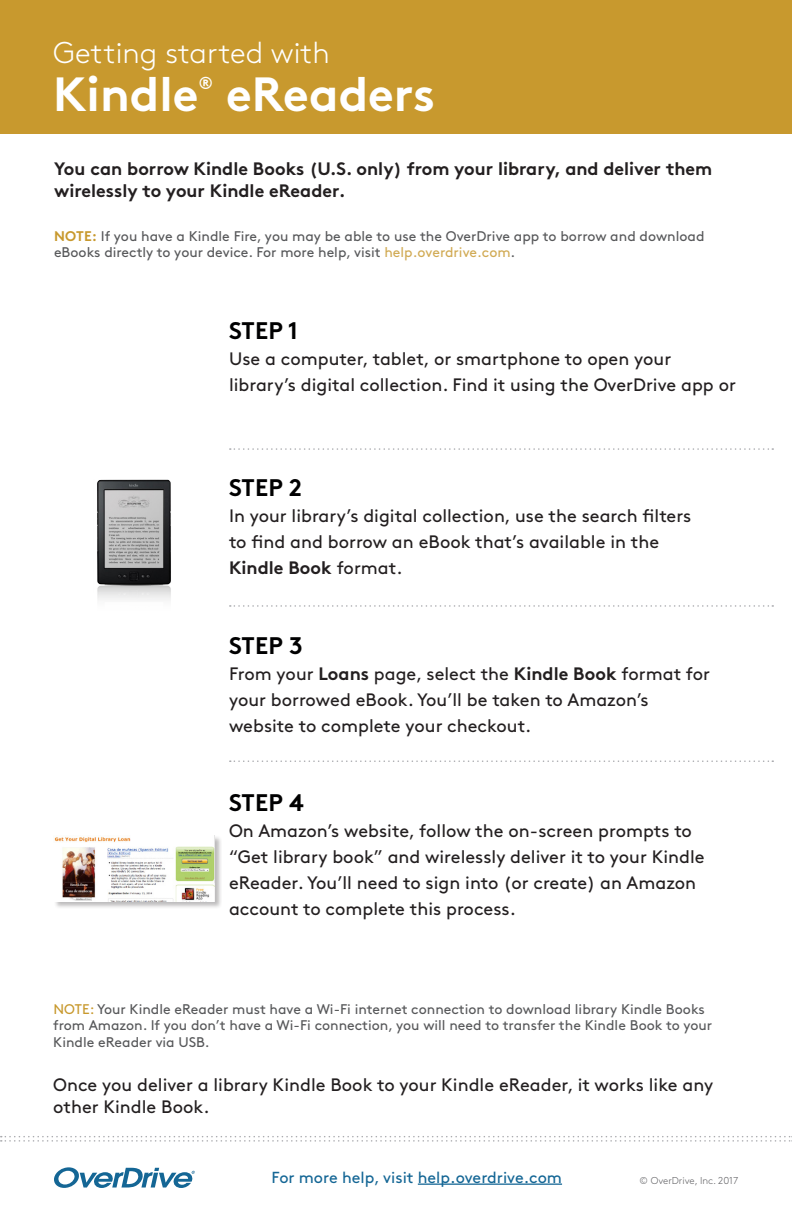
<style>
.page{position:relative;width:792px;height:1224px;background:#fff}
.page>*{position:absolute;margin:0;border:0;box-sizing:border-box;transform-origin:0 0}
.t1{font:700 48px "Brown Std";color:#fff}
.t2{font:300 30px "Brown Std";color:#fff}
.t3{font:700 24px "Brown Std";letter-spacing:.01em;color:#000001}
.t4{font:18px/26px "Brown Std";color:#231f20}
.t5{font:700 18px/22px "Brown Std";color:#231f20}
.t6{font:700 17.4px "Brown Std";color:#fff}
.t7{font:16px "Brown Std";color:#146695}
.t8{font:14px/16.8px "Brown Std";color:#57585a}
.t9{font:300 10px "Brown Std";color:#636366}
.s1{font-weight:700;color:#c8992e}
.s2{color:#d1aa54}
.s3{font-weight:700}
.s4{color:#c8992e}
</style>
<div class="page">
<div style="left:1px;top:0;width:791px;height:134px;background:#c8992e"></div>
<svg style="left:54px;top:1167px;width:141px;height:21px"></svg>
<hr style="left:418px;top:1184px;width:144px;height:1px;background:#146695">
<svg style="left:230px;top:448px;width:543px;height:2px"></svg>
<svg style="left:230px;top:605px;width:543px;height:2px"></svg>
<svg style="left:230px;top:760px;width:543px;height:2px"></svg>
<svg style="left:1px;top:1136px;width:791px;height:6px"></svg>
<div style="left:54px;top:835px;width:168px;height:74px;background:#231f20;opacity:.3"></div>
<img style="left:54px;top:835px;width:160px;height:66px">
<img style="left:97px;top:479px;width:74px;height:103px">
<img style="left:97px;top:582px;width:74px;height:18px">
<p class="t2" style="left:53px;top:36px;width:278px">Getting started with</p>
<p class="t1" style="left:53px;top:65px;width:147px">Kindle</p>
<p class="t6" style="left:198px;top:72px;width:16px">®</p>
<p class="t1" style="left:226px;top:65px;width:211px">eReaders</p>
<p class="t5" style="left:54px;top:158px;width:660px">You can borrow Kindle Books (U.S. only) from your library, and deliver them wirelessly to your Kindle eReader.</p>
<p class="t8" style="left:54px;top:228px;width:652px;line-height:16px"><span class="s1">NOTE:</span> If you have a Kindle Fire, you may be able to use the OverDrive app to borrow and download eBooks directly to your device. For more help, visit <span class="s2">help.overdrive.com</span>.</p>
<p class="t3" style="left:229px;top:316px;width:70px">STEP 1</p>
<p class="t4" style="left:229px;top:346px;width:508px">Use a computer, tablet, or smartphone to open your library’s digital collection. Find it using the OverDrive app or</p>
<p class="t3" style="left:229px;top:473px;width:74px">STEP 2</p>
<p class="t4" style="left:229px;top:503px;width:464px">In your library’s digital collection, use the search filters to find and borrow an eBook that’s available in the<br><span class="s3">Kindle Book</span> format.</p>
<p class="t3" style="left:229px;top:631px;width:75px">STEP 3</p>
<p class="t4" style="left:229px;top:660px;width:483px">From your <span class="s3">Loans</span> page, select the <span class="s3">Kindle Book</span> format for your borrowed eBook. You’ll be taken to Amazon’s website to complete your checkout.</p>
<p class="t3" style="left:229px;top:788px;width:76px">STEP 4</p>
<p class="t4" style="left:229px;top:818px;width:477px">On Amazon’s website, follow the on-screen prompts to “Get library book” and wirelessly deliver it to your Kindle eReader. You’ll need to sign into (or create) an Amazon account to complete this process.</p>
<p class="t8" style="left:53px;top:1000px;width:661px"><span class="s4">NOTE:</span> Your Kindle eReader must have a Wi-Fi internet connection to download library Kindle Books from Amazon. If you don’t have a Wi-Fi connection, you will need to transfer the Kindle Book to your<br>Kindle eReader via USB.</p>
<p class="t4" style="left:53px;top:1074px;width:661px;line-height:22px">Once you deliver a library Kindle Book to your Kindle eReader, it works like any other Kindle Book.</p>
<p class="t7" style="left:272px;top:1168px;width:292px">For more help, visit help.overdrive.com</p>
<p class="t9" style="left:640px;top:1174px;width:100px">© OverDrive, Inc. 2017</p>
</div>
